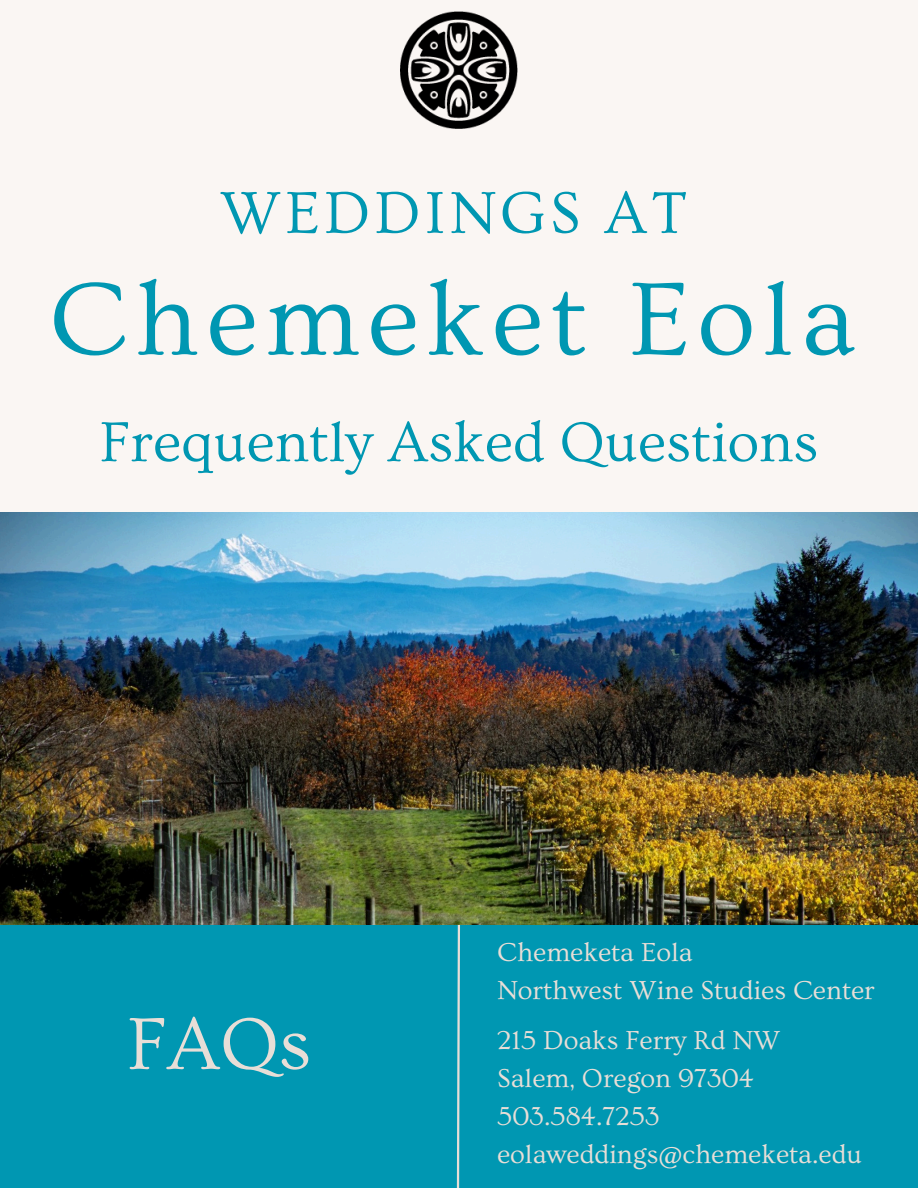
<style>
.page{position:relative;width:918px;height:1188px;background:#faf6f3}
.page>*{position:absolute;margin:0;border:0;box-sizing:border-box;transform-origin:0 0}
.t1{font:107.85px "Ovo";letter-spacing:.07em;color:#0097b2}
.t2{font:76.65px "Ovo";color:#e8ded7}
.t3{font:61.5px "Ovo";letter-spacing:.07em;color:#0097b2}
.t4{font:58.65px "Ovo";color:#0097b2}
.t5{font:27.3px/38px "Ovo";color:#e8ded7}
</style>
<div class="page">
<div style="left:0;top:903px;width:917px;height:285px;background:#0097b2"></div>
<svg style="left:456px;top:924px;width:5px;height:264px"></svg>
<img style="left:400px;top:12px;width:117px;height:117px">
<img style="left:0;top:512px;width:918px;height:412px">
<h3 class="t3" style="left:220px;top:180px;width:469px">WEDDINGS AT</h3>
<h3 class="t1" style="left:49px;top:261px;width:808px">Chemeket Eola</h3>
<p class="t4" style="left:100px;top:410px;width:720px">Frequently Asked Questions</p>
<h2 class="t2" style="left:127px;top:1002px;width:186px">FAQs</h2>
<p class="t5" style="left:497px;top:933px;width:197px">Chemeketa Eola</p>
<p class="t5" style="left:497px;top:971px;width:379px">Northwest Wine Studies Center</p>
<p class="t5" style="left:497px;top:1022px;width:285px">215 Doaks Ferry Rd NW</p>
<p class="t5" style="left:497px;top:1060px;width:366px">Salem, Oregon 97304<br>503.584.7253 eolaweddings@chemeketa.edu</p>
</div>
